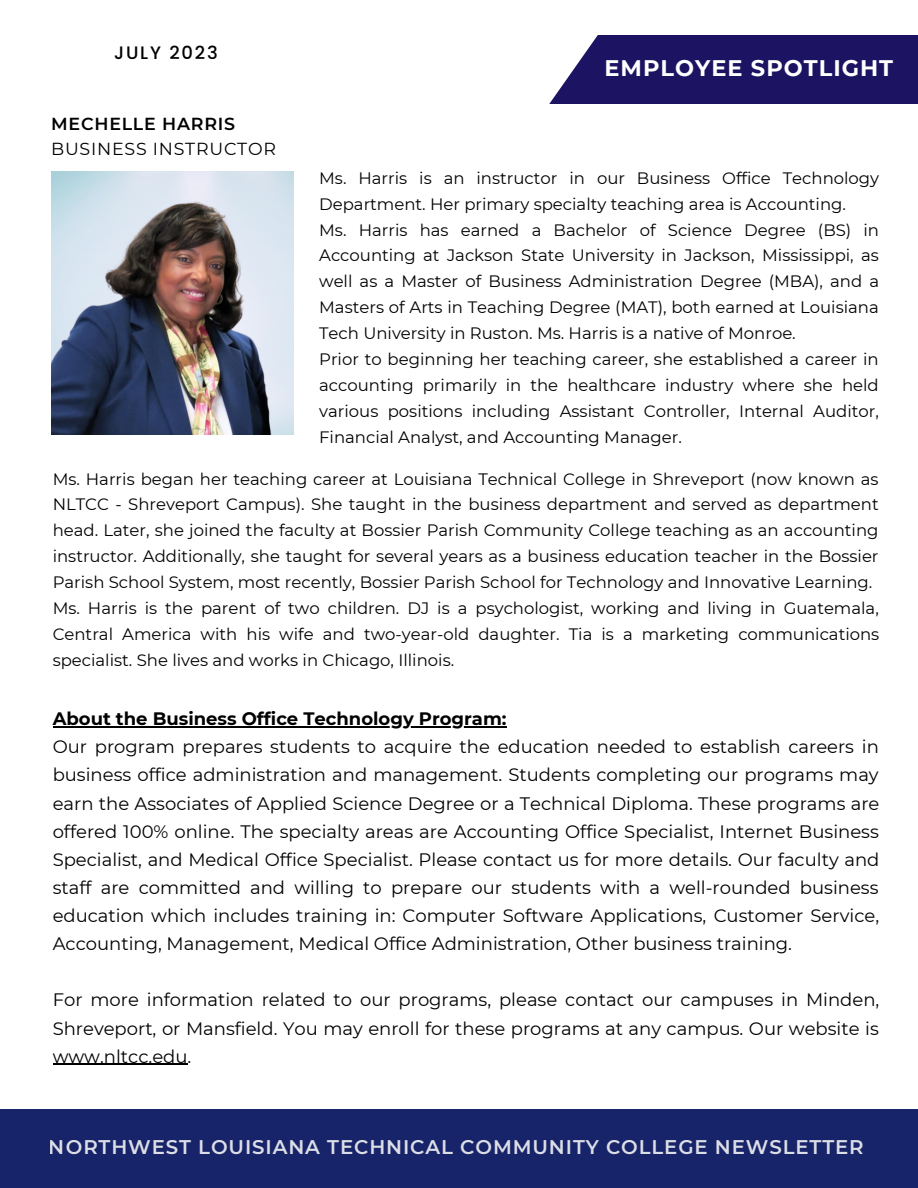
<style>
.page{position:relative;width:918px;height:1188px;background:#fff}
.page>*{position:absolute;margin:0;border:0;box-sizing:border-box;transform-origin:0 0}
.t1{font:700 22.5px "Montserrat";letter-spacing:.045em;color:#fff}
.t2{font:600 19.8px "Montserrat";letter-spacing:.045em;color:#f9f9f9}
.t3{font:18px/28.2px "Montserrat";color:#000;text-align:justify}
.t4{font:700 18px "Montserrat";color:#000}
.t5{font:500 18px "Poppins";letter-spacing:.1em;color:#000}
.t6{font:17.4px "Montserrat";letter-spacing:.045em;color:#000}
.t7{font:600 17.4px "Montserrat";letter-spacing:.045em;color:#000}
.t8{font:16.5px/25.8px "Montserrat";color:#000;text-align:justify}
</style>
<div class="page">
<div style="left:0;top:1109px;width:918px;height:79px;background:#182469"></div>
<div style="left:545px;top:35px;width:373px;height:69px;background:#1c1362"></div>
<svg style="left:545px;top:35px;width:53px;height:69px"></svg>
<img style="left:51px;top:171px;width:243px;height:264px">
<hr style="left:53px;top:726px;width:454px;height:1px;background:#000">
<hr style="left:53px;top:1064px;width:135px;height:1px;background:#000">
<p class="t5" style="left:114px;top:40px;width:105px">JULY 2023</p>
<p class="t7" style="left:51px;top:113px;width:186px">MECHELLE HARRIS</p>
<p class="t6" style="left:51px;top:138px;width:226px">BUSINESS INSTRUCTOR</p>
<p class="t1" style="left:604px;top:55px;width:290px">EMPLOYEE SPOTLIGHT</p>
<p class="t8" style="left:319px;top:165px;width:562px">Ms. Harris is an instructor in our Business Office Technology<br>Department. Her primary specialty teaching area is Accounting.</p>
<p class="t8" style="left:319px;top:217px;width:561px">Ms. Harris has earned a Bachelor of Science Degree (BS) in Accounting at Jackson State University in Jackson, Mississippi, as well as a Master of Business Administration Degree (MBA), and a Masters of Arts in Teaching Degree (MAT), both earned at Louisiana Tech University in Ruston. Ms. Harris is a native of Monroe.</p>
<p class="t8" style="left:319px;top:346px;width:561px">Prior to beginning her teaching career, she established a career in accounting primarily in the healthcare industry where she held various positions including Assistant Controller, Internal Auditor, Financial Analyst, and Accounting Manager.</p>
<p class="t8" style="left:53px;top:466px;width:828px">Ms. Harris began her teaching career at Louisiana Technical College in Shreveport (now known as NLTCC - Shreveport Campus). She taught in the business department and served as department head. Later, she joined the faculty at Bossier Parish Community College teaching as an accounting instructor. Additionally, she taught for several years as a business education teacher in the Bossier Parish School System, most recently, Bossier Parish School for Technology and Innovative Learning.</p>
<p class="t8" style="left:53px;top:595px;width:828px">Ms. Harris is the parent of two children. DJ is a psychologist, working and living in Guatemala, Central America with his wife and two-year-old daughter. Tia is a marketing communications specialist. She lives and works in Chicago, Illinois.</p>
<p class="t4" style="left:53px;top:708px;width:455px">About the Business Office Technology Program:</p>
<p class="t3" style="left:53px;top:733px;width:828px">Our program prepares students to acquire the education needed to establish careers in business office administration and management. Students completing our programs may earn the Associates of Applied Science Degree or a Technical Diploma. These programs are offered 100% online. The specialty areas are Accounting Office Specialist, Internet Business Specialist, and Medical Office Specialist. Please contact us for more details. Our faculty and staff are committed and willing to prepare our students with a well-rounded business education which includes training in: Computer Software Applications, Customer Service, Accounting, Management, Medical Office Administration, Other business training.</p>
<p class="t3" style="left:53px;top:986px;width:828px">For more information related to our programs, please contact our campuses in Minden, Shreveport, or Mansfield. You may enroll for these programs at any campus. Our website is www.nltcc.edu.</p>
<p class="t2" style="left:49px;top:1135px;width:816px">NORTHWEST LOUISIANA TECHNICAL COMMUNITY COLLEGE NEWSLETTER</p>
</div>
